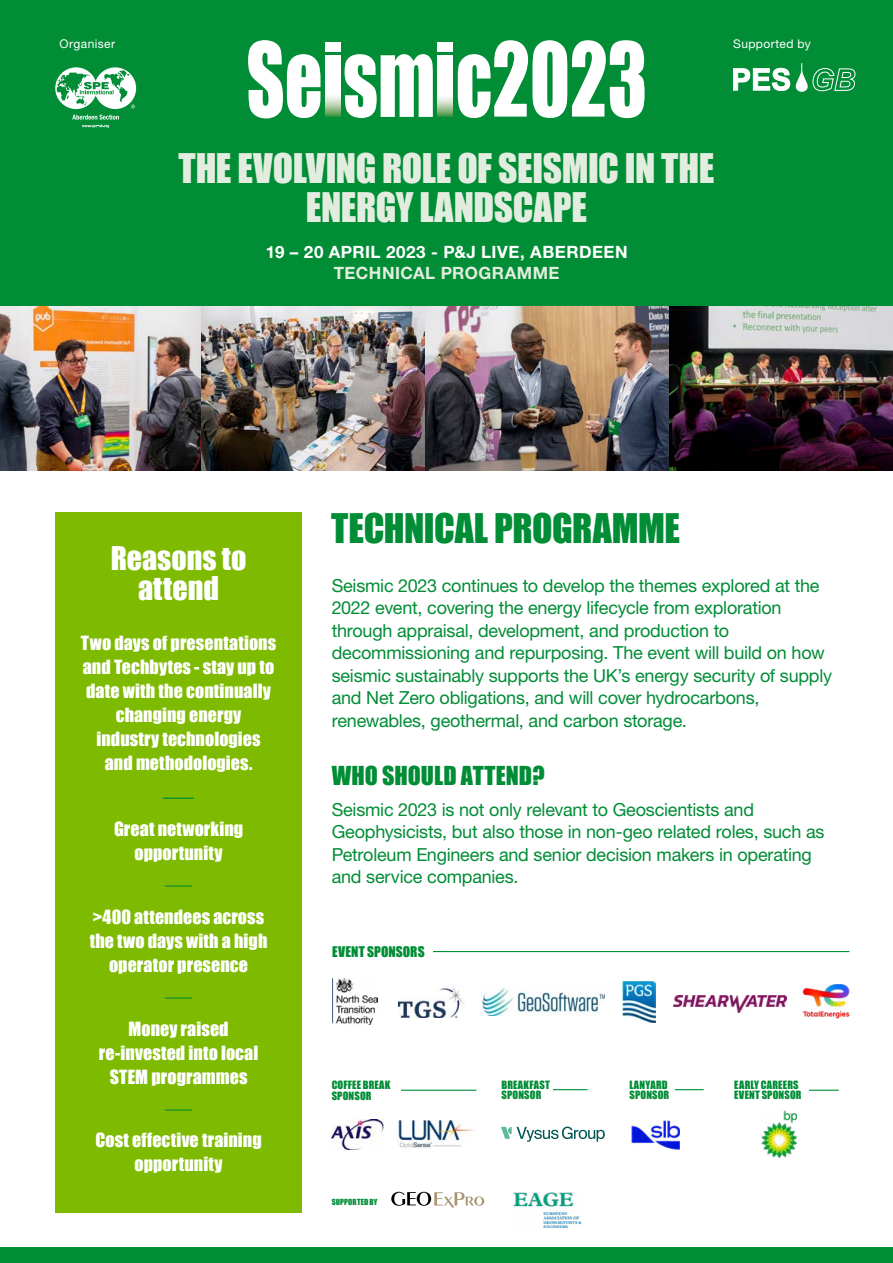
<style>
.page{position:relative;width:893px;height:1263px;background:#fff}
.page>*{position:absolute;margin:0;border:0;box-sizing:border-box;transform-origin:0 0}
.t1{font:94.65px "Impact";color:#fff;scale:.79 1}
.t2{font:37.5px/39px "Impact";letter-spacing:-.01em;color:#e3eddf;text-align:center}
.t3{font:37.5px "Impact";letter-spacing:-.015em;color:#008d36}
.t4{font:30px/30px "Impact";color:#fff;text-align:center}
.t5{font:24px "Impact";color:#008d36}
.t6{font:300 21px "Helvetica Neue LT Pro";color:#008d36;scale:2 1}
.t7{font:18px/22.5px "Helvetica Neue LT Pro";letter-spacing:-.015em;color:#008d36}
.t8{font:18px/24px "Impact";letter-spacing:.005em;color:#fff;text-align:center}
.t9{font:300 18px "Helvetica Neue LT Pro";color:#008d36;scale:2 1}
.t10{font:700 16.95px "Helvetica Neue LT Pro";letter-spacing:.03em;color:#fff}
.t11{font:700 16.95px "Helvetica Neue LT Pro";letter-spacing:.025em;color:#e3eddf}
.t12{font:13.5px "Impact";letter-spacing:.005em;color:#008d36}
.t13{font:12px "Helvetica Neue LT Pro";letter-spacing:.035em;color:#fff}
.t14{font:10.5px/10.5px "Impact";letter-spacing:.015em;color:#008d36}
.t15{font:7.8px "Impact";letter-spacing:.02em;color:#008d36}
</style>
<div class="page">
<div style="left:0;top:0;width:893px;height:307px;background:#008d36"></div>
<div style="left:0;top:1248px;width:893px;height:15px;background:#008d36"></div>
<img style="left:0;top:307px;width:893px;height:163px">
<div style="left:55px;top:512px;width:247px;height:701px;background:#7ebb00"></div>
<hr style="left:332px;top:951px;width:517px;height:1px;background:#008d36">
<hr style="left:332px;top:1090px;width:144px;height:1px;background:#008d36">
<hr style="left:629px;top:1089px;width:75px;height:1px;background:#008d36">
<hr style="left:501px;top:1089px;width:87px;height:1px;background:#008d36">
<hr style="left:734px;top:1090px;width:105px;height:1px;background:#008d36">
<svg style="left:391px;top:1192px;width:93px;height:15px"></svg>
<div style="left:332px;top:946px;width:101px;height:11px;background:#fff"></div>
<div style="left:332px;top:1081px;width:69px;height:18px;background:#fff"></div>
<div style="left:734px;top:1080px;width:74px;height:19px;background:#fff"></div>
<div style="left:629px;top:1080px;width:46px;height:19px;background:#fff"></div>
<div style="left:501px;top:1080px;width:52px;height:19px;background:#fff"></div>
<img style="left:761px;top:1111px;width:36px;height:46px">
<img style="left:632px;top:1120px;width:47px;height:29px">
<img style="left:332px;top:1119px;width:51px;height:30px">
<svg style="left:55px;top:67px;width:81px;height:42px"></svg>
<svg style="left:72px;top:115px;width:47px;height:13px"></svg>
<svg style="left:733px;top:63px;width:122px;height:28px"></svg>
<svg style="left:248px;top:40px;width:72px;height:78px"></svg>
<div style="left:325px;top:42px;width:15px;height:9px;background:#fff"></div>
<svg style="left:325px;top:55px;width:15px;height:62px"></svg>
<svg style="left:345px;top:54px;width:88px;height:64px"></svg>
<div style="left:438px;top:42px;width:15px;height:9px;background:#fff"></div>
<svg style="left:438px;top:55px;width:15px;height:62px"></svg>
<svg style="left:458px;top:54px;width:33px;height:64px"></svg>
<img style="left:398px;top:986px;width:67px;height:31px">
<img style="left:482px;top:988px;width:123px;height:28px">
<img style="left:674px;top:995px;width:112px;height:18px">
<img style="left:623px;top:981px;width:32px;height:41px">
<img style="left:332px;top:979px;width:46px;height:45px">
<img style="left:803px;top:984px;width:46px;height:34px">
<img style="left:397px;top:1120px;width:77px;height:28px">
<img style="left:513px;top:1193px;width:69px;height:35px">
<svg style="left:501px;top:1127px;width:104px;height:15px"></svg>
<p class="t13" style="left:60px;top:36px;width:57px">Organiser</p>
<p class="t13" style="left:733px;top:36px;width:79px">Supported by</p>
<h1 class="t1" style="left:492px;top:6px;width:198px">2023</h1>
<h2 class="t2" style="left:178px;top:148px;width:537px">THE EVOLVING ROLE OF SEISMIC IN THE<br>ENERGY LANDSCAPE</h2>
<p class="t10" style="left:266px;top:242px;width:363px">19 – 20 APRIL 2023 - P&amp;J LIVE, ABERDEEN</p>
<p class="t11" style="left:334px;top:262px;width:227px">TECHNICAL PROGRAMME</p>
<h3 class="t4" style="left:111px;top:543px;width:137px">Reasons to attend</h3>
<p class="t8" style="left:81px;top:630px;width:197px">Two days of presentations and Techbytes - stay up to date with the continually changing energy<br>industry technologies and methodologies.</p>
<p class="t6" style="left:158px;top:784px;width:23px">—</p>
<p class="t8" style="left:114px;top:817px;width:131px">Great networking opportunity</p>
<p class="t9" style="left:161px;top:874px;width:19px">—</p>
<p class="t8" style="left:90px;top:904px;width:179px">&gt;400 attendees across the two days with a high operator presence</p>
<p class="t9" style="left:161px;top:985px;width:19px">—</p>
<p class="t8" style="left:99px;top:1016px;width:161px">Money raised re-invested into local<br>STEM programmes</p>
<p class="t9" style="left:161px;top:1097px;width:19px">—</p>
<p class="t8" style="left:95px;top:1127px;width:168px">Cost effective training opportunity</p>
<h2 class="t3" style="left:331px;top:499px;width:350px">TECHNICAL PROGRAMME</h2>
<p class="t7" style="left:332px;top:574px;width:502px">Seismic 2023 continues to develop the themes explored at the 2022 event, covering the energy lifecycle from exploration through appraisal, development, and production to decommissioning and repurposing. The event will build on how seismic sustainably supports the UK’s energy security of supply and Net Zero obligations, and will cover hydrocarbons, renewables, geothermal, and carbon storage.</p>
<h3 class="t5" style="left:332px;top:757px;width:214px">WHO SHOULD ATTEND?</h3>
<p class="t7" style="left:332px;top:798px;width:494px">Seismic 2023 is not only relevant to Geoscientists and Geophysicists, but also those in non-geo related roles, such as Petroleum Engineers and senior decision makers in operating and service companies.</p>
<p class="t12" style="left:332px;top:941px;width:94px">EVENT SPONSORS</p>
<p class="t14" style="left:332px;top:1079px;width:60px">COFFEE BREAK<br>SPONSOR</p>
<p class="t14" style="left:734px;top:1079px;width:69px">EARLY CAREERS<br>EVENT SPONSOR</p>
<p class="t14" style="left:501px;top:1079px;width:50px">BREAKFAST<br>SPONSOR</p>
<p class="t14" style="left:629px;top:1079px;width:41px">LANYARD<br>SPONSOR</p>
<p class="t15" style="left:332px;top:1196px;width:47px">SUPPORTED BY</p>
</div>
